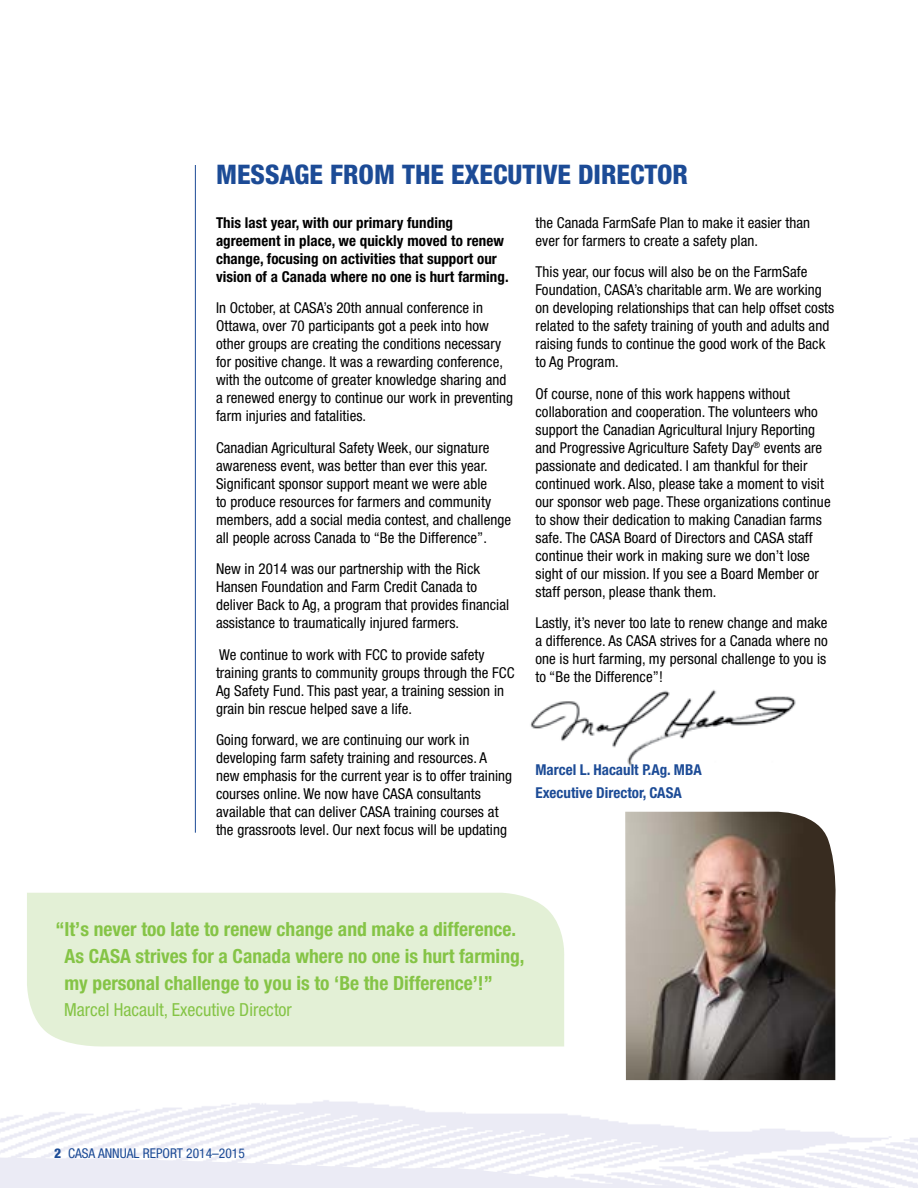
<style>
.page{position:relative;width:918px;height:1188px;background:#fff}
.page>*{position:absolute;margin:0;border:0;box-sizing:border-box;transform-origin:0 0}
.t1{font:800 condensed 27px "Helvetica Neue";color:#1c4b96}
.t2{font:700 condensed 19.5px/27px "Helvetica Neue";color:#85c446}
.t3{font:condensed 18px "Helvetica Neue";color:#85c446}
.t4{font:condensed 15px/18px "Helvetica Neue";letter-spacing:.005em;color:#000}
.t5{font:700 condensed 15px/18px "Helvetica Neue";letter-spacing:.005em;color:#000}
.t6{font:700 condensed 15px/22.5px "Helvetica Neue";color:#1c4b96}
.t7{font:condensed 13.5px "Helvetica Neue";color:#1c4b96}
.s1{font-weight:800}
</style>
<div class="page">
<svg style="left:0;top:1157px;width:816px;height:31px"></svg>
<svg style="left:907px;top:1158px;width:11px;height:30px"></svg>
<div style="left:27px;top:893px;width:537px;height:154px;background:#e3f0d6"></div>
<hr style="left:195px;top:165px;width:1px;height:668px;background:#1c4b96">
<img style="left:530px;top:689px;width:266px;height:77px">
<img style="left:625px;top:812px;width:211px;height:268px">
<h1 class="t1" style="left:216px;top:158px;width:474px">MESSAGE FROM THE EXECUTIVE DIRECTOR</h1>
<p class="t5" style="left:216px;top:213px;width:294px">This last year, with our primary funding agreement in place, we quickly moved to renew change, focusing on activities that support our vision of a Canada where no one is hurt farming.</p>
<p class="t4" style="left:216px;top:299px;width:299px">In October, at CASA’s 20th annual conference in Ottawa, over 70 participants got a peek into how other groups are creating the conditions necessary for positive change. It was a rewarding conference, with the outcome of greater knowledge sharing and a renewed energy to continue our work in preventing farm injuries and fatalities.</p>
<p class="t4" style="left:216px;top:438px;width:297px">Canadian Agricultural Safety Week, our signature awareness event, was better than ever this year.<br>Significant sponsor support meant we were able<br>to produce resources for farmers and community members, add a social media contest, and challenge all people across Canada to “Be the Difference”.</p>
<p class="t4" style="left:216px;top:560px;width:295px">New in 2014 was our partnership with the Rick Hansen Foundation and Farm Credit Canada to deliver Back to Ag, a program that provides financial assistance to traumatically injured farmers.</p>
<p class="t4" style="left:216px;top:645px;width:300px">We continue to work with FCC to provide safety training grants to community groups through the FCC Ag Safety Fund. This past year, a training session in grain bin rescue helped save a life.</p>
<p class="t4" style="left:216px;top:731px;width:298px">Going forward, we are continuing our work in developing farm safety training and resources. A new emphasis for the current year is to offer training courses online. We now have CASA consultants available that can deliver CASA training courses at the grassroots level. Our next focus will be updating</p>
<p class="t4" style="left:536px;top:213px;width:276px">the Canada FarmSafe Plan to make it easier than ever for farmers to create a safety plan.</p>
<p class="t4" style="left:536px;top:263px;width:300px">This year, our focus will also be on the FarmSafe Foundation, CASA’s charitable arm. We are working on developing relationships that can help offset costs related to the safety training of youth and adults and raising funds to continue the good work of the Back to Ag Program.</p>
<p class="t4" style="left:536px;top:384px;width:297px">Of course, none of this work happens without collaboration and cooperation. The volunteers who support the Canadian Agricultural Injury Reporting and Progressive Agriculture Safety Day<sup>®</sup> events are passionate and dedicated. I am thankful for their continued work. Also, please take a moment to visit our sponsor web page. These organizations continue to show their dedication to making Canadian farms safe. The CASA Board of Directors and CASA staff continue their work in making sure we don’t lose sight of our mission. If you see a Board Member or staff person, please thank them.</p>
<p class="t4" style="left:536px;top:614px;width:294px;text-align:justify">Lastly, it’s never too late to renew change and make a difference. As CASA strives for a Canada where no one is hurt farming, my personal challenge to you is to “Be the Difference”!</p>
<p class="t6" style="left:536px;top:759px;width:168px">Marcel L. Hacault P.Ag. MBA<br>Executive Director, CASA</p>
<h2 class="t2" style="left:65px;top:916px;width:461px;text-indent:-9px">“It’s never too late to renew change and make a difference.<br>As CASA strives for a Canada where no one is hurt farming, my personal challenge to you is to ‘Be the Difference’!”</h2>
<p class="t3" style="left:64px;top:999px;width:229px">Marcel Hacault, Executive Director</p>
<p class="t7" style="left:54px;top:1146px;width:192px"><span class="s1">2</span> CASA ANNUAL REPORT 2014–2015</p>
</div>
